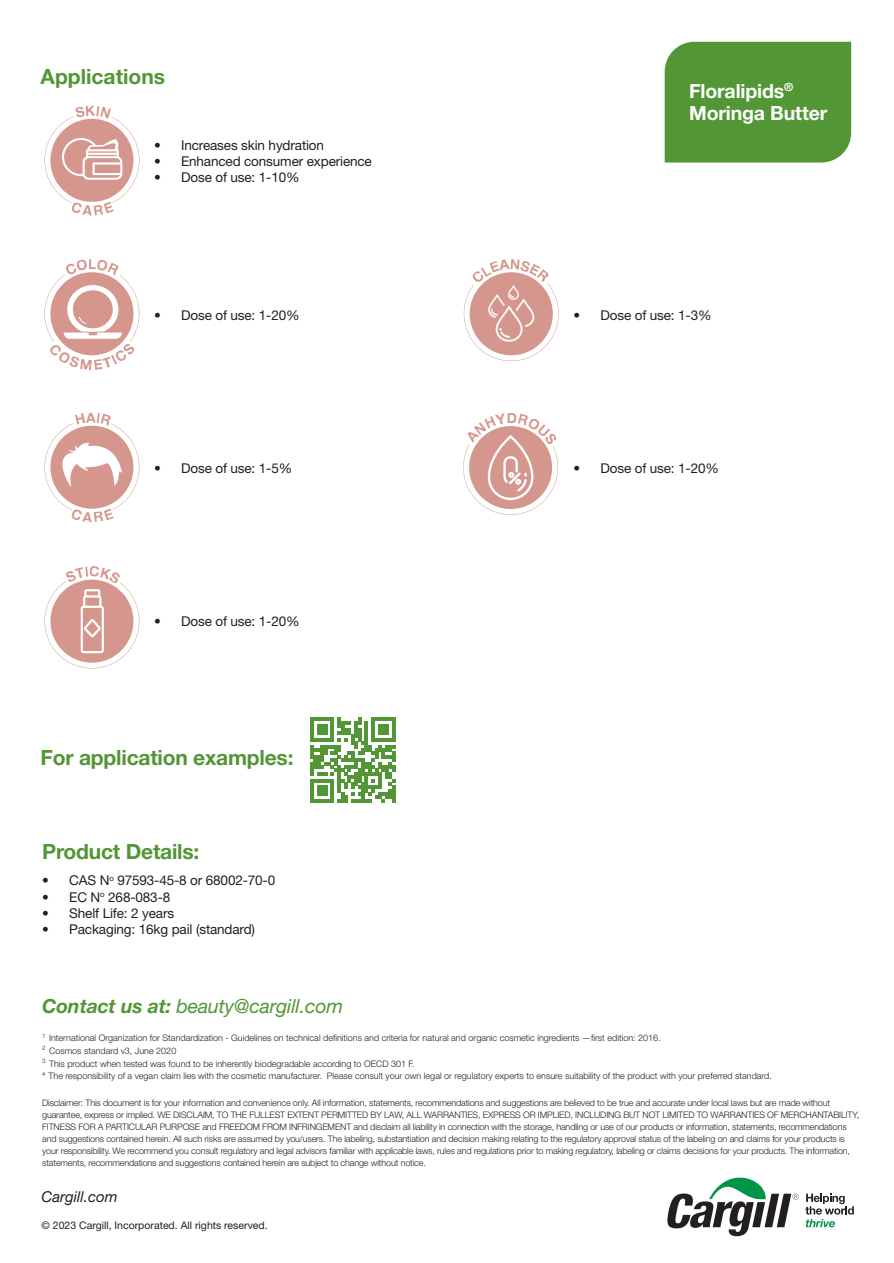
<style>
.page{position:relative;width:894px;height:1263px;background:#fff}
.page>*{position:absolute;margin:0;border:0;box-sizing:border-box;transform-origin:0 0}
.t1{font:700 21px "Helvetica Neue LT Std";letter-spacing:-.01em;color:#529635}
.t2{font:italic 19.5px "Helvetica Neue LT Std";letter-spacing:-.01em;color:#529635}
.t3{font:700 19.5px "Helvetica Neue LT Std";letter-spacing:-.01em;color:#fff}
.t4{font:italic 15px "Helvetica Neue LT Std";color:#231f20}
.t5{font:13.5px "Helvetica Neue LT Std";letter-spacing:-.01em;color:#231f20}
.FOOTNOTES{font:10.5px "Helvetica Neue LT Std";color:#231f20}
.t6{font:300 9px/12px "Helvetica Neue LT Std";letter-spacing:-.015em;color:#231f20}
.s1{font-weight:700}
</style>
<div class="page">
<svg style="left:667px;top:1177px;width:131px;height:59px"></svg>
<svg style="left:805px;top:1193px;width:48px;height:34px"></svg>
<div style="left:664px;top:42px;width:186px;height:120px;background:#529635"></div>
<svg style="left:310px;top:717px;width:85px;height:85px"></svg>
<svg style="left:44px;top:116px;width:95px;height:87px"></svg>
<svg style="left:44px;top:272px;width:95px;height:84px"></svg>
<svg style="left:463px;top:272px;width:95px;height:89px"></svg>
<svg style="left:44px;top:423px;width:95px;height:87px"></svg>
<svg style="left:44px;top:579px;width:95px;height:89px"></svg>
<svg style="left:463px;top:426px;width:95px;height:89px"></svg>
<p class="t1" style="left:41px;top:63px;width:126px">Applications</p>
<p class="t5" style="left:154px;top:137px;width:171px">• Increases skin hydration</p>
<p class="t5" style="left:154px;top:153px;width:219px">• Enhanced consumer experience</p>
<p class="t5" style="left:154px;top:169px;width:147px">• Dose of use: 1-10%</p>
<p class="t3" style="left:688px;top:79px;width:106px">Floralipids<sup>®</sup></p>
<p class="t3" style="left:688px;top:101px;width:140px">Moringa Butter</p>
<p class="t5" style="left:154px;top:306px;width:147px">• Dose of use: 1-20%</p>
<p class="t5" style="left:573px;top:306px;width:140px">• Dose of use: 1-3%</p>
<p class="t5" style="left:154px;top:460px;width:140px">• Dose of use: 1-5%</p>
<p class="t5" style="left:154px;top:613px;width:147px">• Dose of use: 1-20%</p>
<p class="t1" style="left:41px;top:744px;width:254px">For application examples:</p>
<p class="t1" style="left:42px;top:838px;width:159px">Product Details:</p>
<p class="t5" style="left:42px;top:872px;width:234px">• CAS N<sup>o</sup> 97593-45-8 or 68002-70-0</p>
<p class="t5" style="left:42px;top:888px;width:129px">• EC N<sup>o</sup> 268-083-8</p>
<p class="t5" style="left:42px;top:904px;width:133px">• Shelf Life: 2 years</p>
<p class="t5" style="left:42px;top:920px;width:214px">• Packaging: 16kg pail (standard)</p>
<p class="t2" style="left:42px;top:994px;width:302px"><span class="s1">Contact us at:</span> beauty@cargill.com</p>
<p class="t5" style="left:573px;top:460px;width:147px">• Dose of use: 1-20%</p>
<p class="t6" style="left:42px;top:1032px;width:619px"><sup>1</sup> International Organization for Standardization - Guidelines on technical definitions and criteria for natural and organic cosmetic ingredients —first edition: 2016.</p>
<p class="t6" style="left:42px;top:1044px;width:136px"><sup>2</sup> Cosmos standard v3, June 2020</p>
<p class="t6" style="left:42px;top:1057px;width:374px"><sup>3</sup> This product when tested was found to be inherently biodegradable according to OECD 301 F.</p>
<p class="t6" style="left:42px;top:1069px;width:731px"><sup>4</sup> The responsibility of a vegan claim lies with the cosmetic manufacturer. Please consult your own legal or regulatory experts to ensure suitability of the product with your preferred standard.</p>
<p class="t6" style="left:42px;top:1096px;width:818px">Disclaimer: This document is for your information and convenience only. All information, statements, recommendations and suggestions are believed to be true and accurate under local laws but are made without guarantee, express or implied. WE DISCLAIM, TO THE FULLEST EXTENT PERMITTED BY LAW, ALL WARRANTIES, EXPRESS OR IMPLIED, INCLUDING BUT NOT LIMITED TO WARRANTIES OF MERCHANTABILITY, FITNESS FOR A PARTICULAR PURPOSE and FREEDOM FROM INFRINGEMENT and disclaim all liability in connection with the storage, handling or use of our products or information, statements, recommendations and suggestions contained herein. All such risks are assumed by you/users. The labeling, substantiation and decision making relating to the regulatory approval status of the labeling on and claims for your products is your responsibility. We recommend you consult regulatory and legal advisors familiar with applicable laws, rules and regulations prior to making regulatory, labeling or claims decisions for your products. The information, statements, recommendations and suggestions contained herein are subject to change without notice.</p>
<p class="t4" style="left:42px;top:1187px;width:77px">Cargill.com</p>
<p class="FOOTNOTES" style="left:42px;top:1218px;width:227px">© 2023 Cargill, Incorporated. All rights reserved.</p>
</div>
